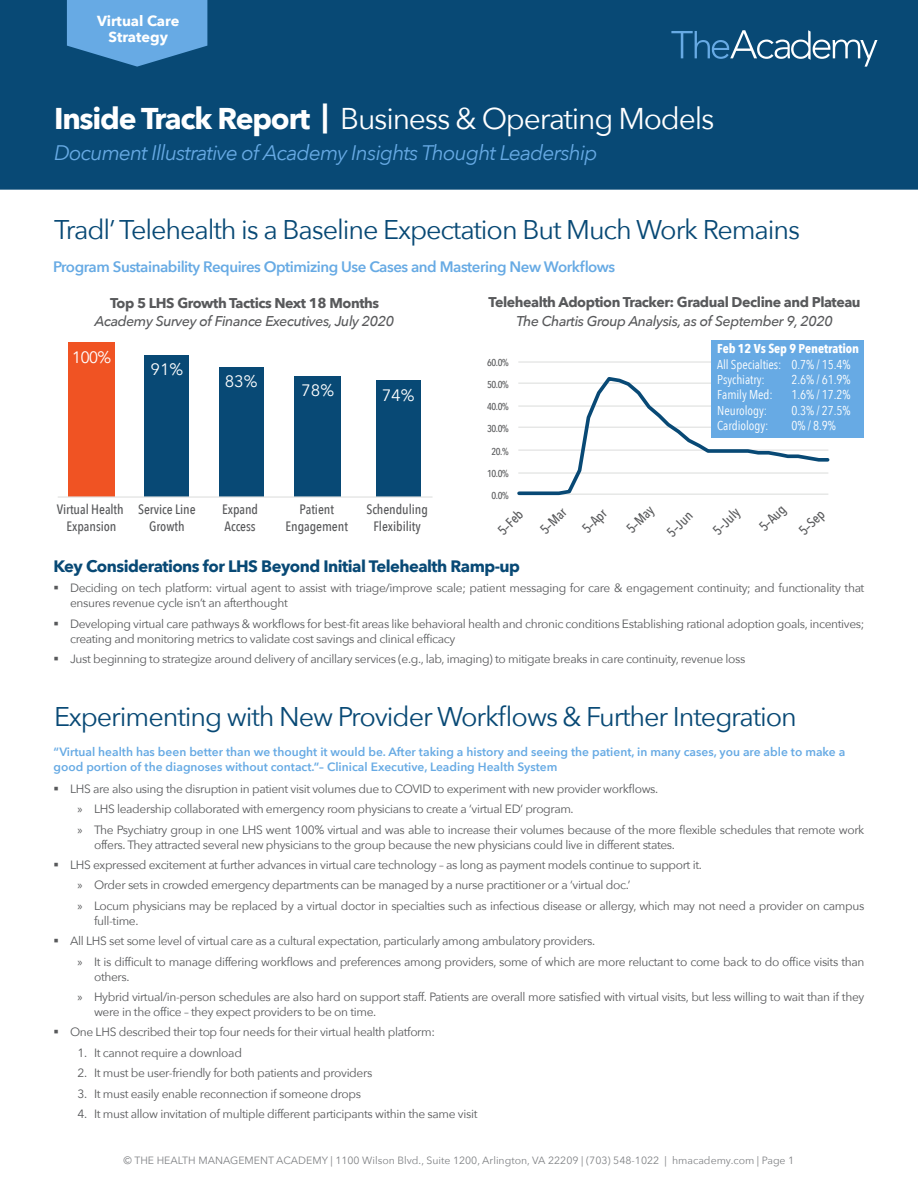
<style>
.page{position:relative;width:918px;height:1188px;background:#fff}
.page>*{position:absolute;margin:0;border:0;box-sizing:border-box;transform-origin:0 0}
.t1{font:30px "Avenir Next";letter-spacing:-.04em;color:#fff}
.t2{font:27px "Avenir Next";letter-spacing:-.04em;color:#084975}
.t3{font:italic 21px "Avenir Next";letter-spacing:-.04em;color:#67aae4}
.t4{font:700 16.5px "Avenir Next";letter-spacing:-.03em;color:#084975}
.t5{font:16.5px "Avenir Next";color:#fff}
.t6{font:600 15.15px "Avenir Next";letter-spacing:-.03em;color:#67aae4}
.t7{font:700 14.55px/16.2px "Avenir Next";color:#fff;text-align:center}
.t8{font:italic 500 14.1px "Avenir Next";letter-spacing:-.03em;color:#58595b}
.t9{font:700 14.1px "Avenir Next";letter-spacing:-.03em;color:#58595b}
.t10{font:500 13.65px/16.4px "Avenir Next Condensed";letter-spacing:-.005em;color:#58595b;text-align:center}
.t11{font:12.9px/15.5px "Avenir Next Condensed";letter-spacing:-.005em;color:#fff}
.t12{font:700 12.9px "Avenir Next Condensed";letter-spacing:-.005em;color:#fff}
.t13{font:12px/20.4px "Avenir Next";letter-spacing:-.03em;color:#58595b}
.t14{font:600 12px/15px "Avenir Next";color:#67aae4}
.t15{font:10.5px "Avenir Next";color:#808285}
.t16{font:500 10.05px "Avenir Next Condensed";letter-spacing:-.04em;color:#58595b}
.s1{font-weight:700}
.s2{font-family:"Myriad Pro"}
</style>
<div class="page">
<div style="left:0;top:0;width:918px;height:190px;background:#084975"></div>
<svg style="left:671px;top:30px;width:206px;height:37px;background:#2c658c"></svg>
<svg style="left:67px;top:0;width:140px;height:67px;background:#579ad2"></svg>
<div style="left:68px;top:343px;width:47px;height:154px;background:#f05323"></div>
<div style="left:376px;top:380px;width:44px;height:117px;background:#084975"></div>
<div style="left:294px;top:376px;width:47px;height:121px;background:#084975"></div>
<div style="left:219px;top:368px;width:44px;height:129px;background:#084975"></div>
<div style="left:145px;top:355px;width:44px;height:142px;background:#084975"></div>
<hr style="left:58px;top:496px;width:375px;height:2px;background:#e1e2e1">
<hr style="left:518px;top:361px;width:310px;height:2px;background:#e1e2e1">
<svg style="left:517px;top:377px;width:314px;height:119px"></svg>
<div style="left:711px;top:340px;width:153px;height:97px;background:#67aae4"></div>
<p class="t7" style="left:97px;top:12px;width:84px">Virtual Care<br>Strategy</p>
<h1 class="t1" style="left:54px;top:93px;width:662px"><span class="s1">Inside Track Report |</span> Business &amp; Operating Models</h1>
<h3 class="t3" style="left:54px;top:135px;width:545px">Document Illustrative of Academy Insights Thought Leadership</h3>
<h2 class="t2" style="left:54px;top:206px;width:748px">Tradl’ Telehealth is a Baseline Expectation But Much Work Remains</h2>
<p class="t6" style="left:53px;top:254px;width:564px">Program Sustainability Requires Optimizing Use Cases and Mastering New Workflows</p>
<p class="t9" style="left:110px;top:290px;width:271px">Top 5 LHS Growth Tactics Next 18 Months</p>
<p class="t8" style="left:95px;top:309px;width:301px">Academy Survey of Finance Executives, July 2020</p>
<p class="t9" style="left:489px;top:290px;width:374px">Telehealth Adoption Tracker: Gradual Decline and Plateau</p>
<p class="t8" style="left:516px;top:309px;width:318px">The Chartis Group Analysis, as of September 9, 2020</p>
<h3 class="t5" style="left:72px;top:343px;width:41px">100%</h3>
<h3 class="t5" style="left:151px;top:356px;width:34px">91%</h3>
<h3 class="t5" style="left:225px;top:368px;width:34px">83%</h3>
<h3 class="t5" style="left:301px;top:377px;width:34px">78%</h3>
<h3 class="t5" style="left:382px;top:381px;width:34px">74%</h3>
<p class="t16" style="left:487px;top:357px;width:23px">60.0%</p>
<p class="t16" style="left:487px;top:378px;width:23px">50.0%</p>
<p class="t16" style="left:487px;top:401px;width:23px">40.0%</p>
<p class="t16" style="left:487px;top:422px;width:23px">30.0%</p>
<p class="t12" style="left:717px;top:341px;width:143px">Feb 12 Vs Sep 9 Penetration</p>
<p class="t11" style="left:717px;top:356px;width:135px">All Specialties: 0.7% / 15.4%<br>Psychiatry:</p>
<p class="t11" style="left:791px;top:371px;width:61px">2.6% / 61.9%</p>
<p class="t11" style="left:717px;top:387px;width:57px">Family Med:</p>
<p class="t11" style="left:791px;top:387px;width:61px">1.6% / 17.2%</p>
<p class="t11" style="left:717px;top:402px;width:51px">Neurology:</p>
<p class="t11" style="left:791px;top:402px;width:61px">0.3% / 27.5%</p>
<p class="t11" style="left:717px;top:417px;width:53px">Cardiology:</p>
<p class="t11" style="left:791px;top:417px;width:46px">0% / 8.9%</p>
<p class="t16" style="left:491px;top:445px;width:19px">20.%</p>
<p class="t16" style="left:487px;top:468px;width:23px">10.0%</p>
<p class="t16" style="left:491px;top:489px;width:19px">0.0%</p>
<p class="t10" style="left:57px;top:501px;width:68px">Virtual Health<br>Expansion</p>
<p class="t10" style="left:138px;top:501px;width:59px">Service Line<br>Growth</p>
<p class="t10" style="left:222px;top:501px;width:38px;text-align:left">Expand<br>Access</p>
<p class="t10" style="left:286px;top:501px;width:64px">Patient<br>Engagement</p>
<p class="t10" style="left:366px;top:501px;width:63px">Schenduling<br>Flexibility</p>
<p class="t10" style="left:553px;top:500px;width:30px;line-height:29.2px;text-align:left;text-indent:-30px;rotate:-45deg">5–Mar<br>5–Apr</p>
<p class="t10" style="left:623px;top:525px;width:34px;rotate:-45deg">5–May</p>
<p class="t10" style="left:663px;top:529px;width:31px;rotate:-45deg">5–Jun</p>
<p class="t10" style="left:709px;top:526px;width:33px;rotate:-45deg">5–July</p>
<p class="t10" style="left:756px;top:523px;width:33px;rotate:-45deg">5–Aug</p>
<p class="t10" style="left:494px;top:527px;width:31px;rotate:-45deg">5–Feb</p>
<p class="t10" style="left:795px;top:527px;width:31px;rotate:-45deg">5–Sep</p>
<h3 class="t4" style="left:54px;top:552px;width:468px">Key Considerations for LHS Beyond Initial Telehealth Ramp-up</h3>
<p class="t13" style="left:70px;top:580px;width:796px;line-height:15px">Deciding on tech platform: virtual agent to assist with triage/improve scale; patient messaging for care &amp; engagement continuity; and functionality that ensures revenue cycle isn’t an afterthought</p>
<p class="t13" style="left:70px;top:615px;width:796px;line-height:15px">Developing virtual care pathways &amp; workflows for best-fit areas like behavioral health and chronic conditions Establishing rational adoption goals, incentives; creating and monitoring metrics to validate cost savings and clinical efficacy</p>
<p class="t13" style="left:70px;top:648px;width:677px">Just beginning to strategize around delivery of ancillary services (e.g., lab, imaging) to mitigate breaks in care continuity, revenue loss</p>
<h2 class="t2" style="left:54px;top:694px;width:744px">Experimenting with New Provider Workflows &amp; Further Integration</h2>
<p class="t14" style="left:54px;top:744px;width:793px">“Virtual health has been better than we thought it would be. After taking a history and seeing the patient, in many cases, you are able to make a good portion of the diagnoses without contact.”– Clinical Executive, Leading Health System</p>
<p class="t13" style="left:78px;top:778px;width:788px;text-indent:-8px">LHS are also using the disruption in patient visit volumes due to COVID to experiment with new provider workflows.<br><span class="s2">»</span> LHS leadership collaborated with emergency room physicians to create a ‘virtual ED’ program.<br><span class="s2">»</span> The Psychiatry group in one LHS went 100% virtual and was able to increase their volumes because of the more flexible schedules that remote work</p>
<p class="t13" style="left:94px;top:834px;width:583px">offers. They attracted several new physicians to the group because the new physicians could live in different states.</p>
<p class="t13" style="left:70px;top:854px;width:633px">LHS expressed excitement at further advances in virtual care technology – as long as payment models continue to support it.</p>
<p class="t13" style="left:78px;top:875px;width:554px"><span class="s2">»</span> Order sets in crowded emergency departments can be managed by a nurse practitioner or a ‘virtual doc.’</p>
<p class="t13" style="left:78px;top:895px;width:788px"><span class="s2">»</span> Locum physicians may be replaced by a virtual doctor in specialties such as infectious disease or allergy, which may not need a provider on campus</p>
<p class="t13" style="left:94px;top:910px;width:46px">full-time.</p>
<p class="t13" style="left:70px;top:930px;width:527px">All LHS set some level of virtual care as a cultural expectation, particularly among ambulatory providers.</p>
<p class="t13" style="left:78px;top:951px;width:788px"><span class="s2">»</span> It is difficult to manage differing workflows and preferences among providers, some of which are more reluctant to come back to do office visits than</p>
<p class="t13" style="left:78px;top:966px;width:788px;text-indent:16px">others.<br><span class="s2">»</span> Hybrid virtual/in-person schedules are also hard on support staff. Patients are overall more satisfied with virtual visits, but less willing to wait than if they</p>
<p class="t13" style="left:70px;top:1001px;width:367px;text-indent:24px">were in the office – they expect providers to be on time.<br>One LHS described their top four needs for their virtual health platform:</p>
<p class="t13" style="left:78px;top:1042px;width:166px">1. It cannot require a download</p>
<p class="t13" style="left:78px;top:1062px;width:296px">2. It must be user-friendly for both patients and providers</p>
<p class="t13" style="left:78px;top:1083px;width:285px">3. It must easily enable reconnection if someone drops</p>
<p class="t13" style="left:78px;top:1103px;width:401px">4. It must allow invitation of multiple different participants within the same visit</p>
<p class="t15" style="left:124px;top:1152px;width:672px">© THE HEALTH MANAGEMENT ACADEMY | 1100 Wilson Blvd., Suite 1200, Arlington, VA 22209 | (703) 548-1022 | hmacademy.com | Page 1</p>
</div>
